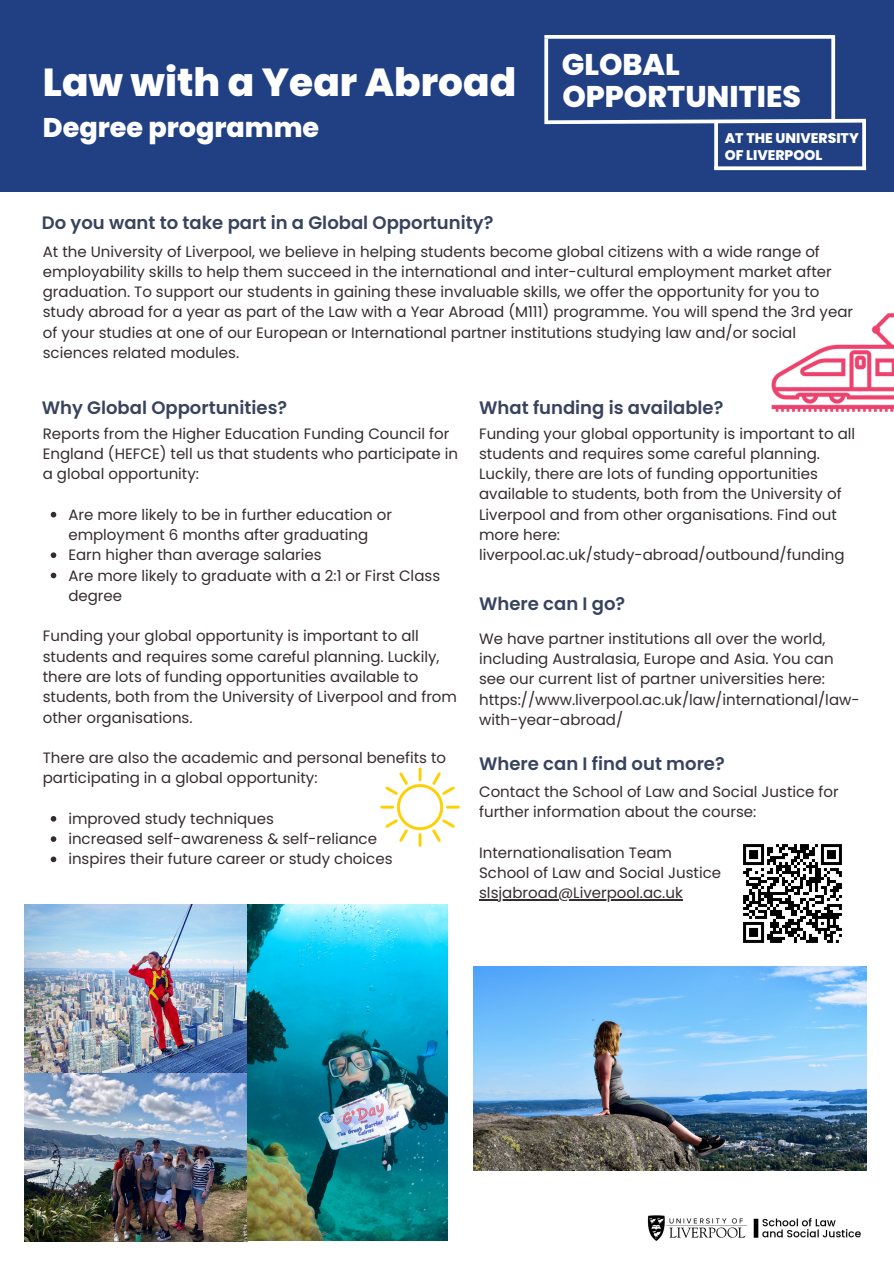
<style>
.page{position:relative;width:894px;height:1264px;background:#fff}
.page>*{position:absolute;margin:0;border:0;box-sizing:border-box;transform-origin:0 0}
.t1{font:800 39px "Poppins";color:#fff}
.t2{font:800 29.85px "Poppins";color:#fff}
.t3{font:800 27px "Poppins";color:#fff}
.t4{font:600 18px "Poppins";color:#38435e}
.t5{font:15px/20.2px "Poppins";color:#362c2e}
.t6{font:800 13.95px "Poppins";color:#fff}
</style>
<div class="page">
<div style="left:0;top:0;width:893px;height:192px;background:#214084"></div>
<img style="left:24px;top:904px;width:423px;height:336px">
<img style="left:473px;top:967px;width:393px;height:203px">
<img style="left:647px;top:1215px;width:214px;height:26px">
<hr style="left:831px;top:35px;width:3px;height:85px;background:#fff">
<svg style="left:544px;top:35px;width:288px;height:4px"></svg>
<svg style="left:545px;top:117px;width:321px;height:9px"></svg>
<svg style="left:544px;top:39px;width:4px;height:85px"></svg>
<hr style="left:714px;top:120px;width:3px;height:49px;background:#fff">
<hr style="left:862px;top:120px;width:3px;height:49px;background:#fff">
<svg style="left:714px;top:166px;width:151px;height:4px"></svg>
<img style="left:380px;top:767px;width:80px;height:80px">
<img style="left:771px;top:313px;width:122px;height:99px">
<img style="left:743px;top:844px;width:99px;height:99px">
<svg style="left:51px;top:512px;width:5px;height:5px"></svg>
<svg style="left:51px;top:552px;width:5px;height:6px"></svg>
<svg style="left:51px;top:572px;width:5px;height:6px"></svg>
<svg style="left:51px;top:816px;width:5px;height:5px"></svg>
<svg style="left:51px;top:836px;width:5px;height:5px"></svg>
<svg style="left:51px;top:856px;width:5px;height:6px"></svg>
<hr style="left:479px;top:899px;width:203px;height:1px;background:#362c2e">
<p class="t1" style="left:43px;top:55px;width:475px">Law with a Year Abroad</p>
<p class="t3" style="left:43px;top:109px;width:278px">Degree programme</p>
<p class="t4" style="left:42px;top:210px;width:453px">Do you want to take part in a Global Opportunity?</p>
<p class="t2" style="left:561px;top:44px;width:120px">GLOBAL</p>
<p class="t2" style="left:562px;top:76px;width:240px">OPPORTUNITIES</p>
<p class="t6" style="left:724px;top:128px;width:136px">AT THE UNIVERSITY</p>
<p class="t6" style="left:724px;top:145px;width:99px">OF LIVERPOOL</p>
<p class="t5" style="left:43px;top:241px;width:811px">At the University of Liverpool, we believe in helping students become global citizens with a wide range of employability skills to help them succeed in the international and inter-cultural employment market after graduation. To support our students in gaining these invaluable skills, we offer the opportunity for you to study abroad for a year as part of the Law with a Year Abroad (M111) programme. You will spend the 3rd year of your studies at one of our European or International partner institutions studying law and/or social sciences related modules.</p>
<p class="t4" style="left:42px;top:395px;width:247px">Why Global Opportunities?</p>
<p class="t5" style="left:43px;top:423px;width:416px">Reports from the Higher Education Funding Council for<br>England (HEFCE) tell us that students who participate in a global opportunity:</p>
<p class="t5" style="left:68px;top:504px;width:325px">Are more likely to be in further education or employment 6 months after graduating</p>
<p class="t5" style="left:68px;top:545px;width:255px">Earn higher than average salaries</p>
<p class="t5" style="left:68px;top:565px;width:373px">Are more likely to graduate with a 2:1 or First Class degree</p>
<p class="t5" style="left:43px;top:626px;width:415px">Funding your global opportunity is important to all students and requires some careful planning. Luckily, there are lots of funding opportunities available to students, both from the University of Liverpool and from other organisations.</p>
<p class="t5" style="left:43px;top:747px;width:404px">There are also the academic and personal benefits to participating in a global opportunity:</p>
<p class="t5" style="left:68px;top:808px;width:207px">improved study techniques</p>
<p class="t5" style="left:68px;top:828px;width:310px">increased self-awareness &amp; self-reliance</p>
<p class="t5" style="left:68px;top:849px;width:325px">inspires their future career or study choices</p>
<p class="t4" style="left:479px;top:395px;width:246px">What funding is available?</p>
<p class="t5" style="left:479px;top:423px;width:377px">Funding your global opportunity is important to all students and requires some careful planning.<br>Luckily, there are lots of funding opportunities available to students, both from the University of Liverpool and from other organisations. Find out more here:</p>
<p class="t5" style="left:479px;top:545px;width:367px">liverpool.ac.uk/study-abroad/outbound/funding</p>
<p class="t4" style="left:479px;top:591px;width:148px">Where can I go?</p>
<p class="t5" style="left:479px;top:628px;width:356px">We have partner institutions all over the world, including Australasia, Europe and Asia. You can see our current list of partner universities here:</p>
<p class="t5" style="left:479px;top:689px;width:382px">https://www.liverpool.ac.uk/law/international/law&shy;with-year-abroad/</p>
<p class="t4" style="left:479px;top:750px;width:247px">Where can I find out more?</p>
<p class="t5" style="left:479px;top:781px;width:361px">Contact the School of Law and Social Justice for further information about the course:</p>
<p class="t5" style="left:479px;top:842px;width:194px">Internationalisation Team</p>
<p class="t5" style="left:479px;top:862px;width:243px">School of Law and Social Justice slsjabroad@Liverpool.ac.uk</p>
</div>
